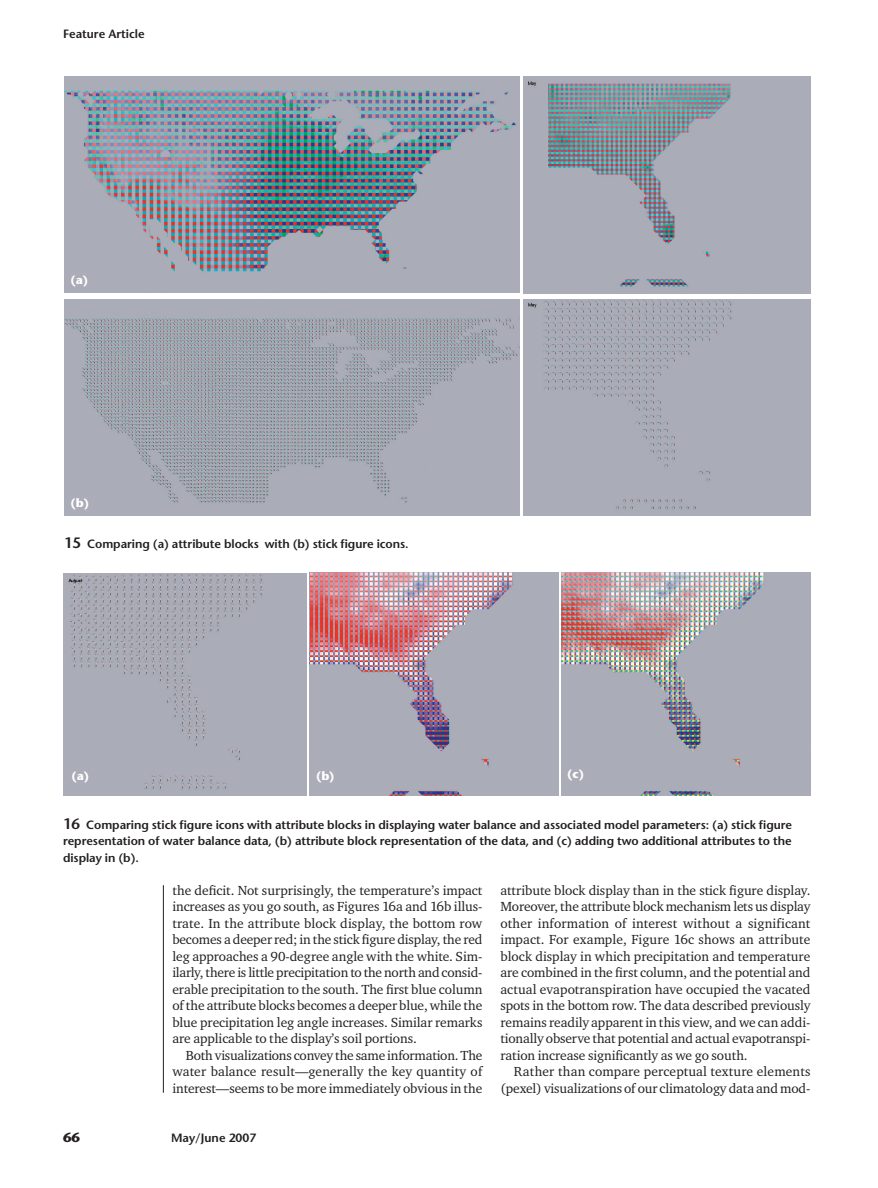
<style>
.page{position:relative;width:878px;height:1188px;background:#fff}
.page>*{position:absolute;margin:0;border:0;box-sizing:border-box;transform-origin:0 0}
.t1{font:13.5px/16.5px "Charter ITC";letter-spacing:-.005em;color:#231f20;text-align:justify}
.t2{font:700 13.5px "Stone Sans";color:#231f20}
.t3{font:600 12px/16.5px "Stone Sans";letter-spacing:-.005em;color:#231f20;text-align:justify}
.t4{font:700 12px "Stone Sans";color:#fff}
.s1{font-size:15px}
</style>
<div class="page">
<hr style="left:163px;top:885px;width:1px;height:208px;background:#231f20">
<img style="left:64px;top:76px;width:455px;height:217px">
<img style="left:523px;top:76px;width:287px;height:217px">
<img style="left:65px;top:299px;width:454px;height:217px">
<div style="left:523px;top:299px;width:287px;height:216px;background:#aaacb8"></div>
<img style="left:63px;top:573px;width:243px;height:222px">
<img style="left:310px;top:572px;width:248px;height:223px">
<img style="left:562px;top:573px;width:248px;height:223px">
<p class="t3" style="left:63px;top:27px;width:83px">Feature Article</p>
<p class="t4" style="left:70px;top:275px;width:19px">(a)</p>
<p class="t4" style="left:70px;top:498px;width:20px">(b)</p>
<p class="t3" style="left:64px;top:537px;width:346px"><span class="s1">15</span> Comparing (a) attribute blocks with (b) stick figure icons.</p>
<p class="t4" style="left:71px;top:771px;width:19px">(a)</p>
<p class="t4" style="left:316px;top:771px;width:20px">(b)</p>
<p class="t4" style="left:567px;top:769px;width:18px">(c)</p>
<p class="t3" style="left:63px;top:818px;width:730px"><span class="s1">16</span> Comparing stick figure icons with attribute blocks in displaying water balance and associated model parameters: (a) stick figure representation of water balance data, (b) attribute block representation of the data, and (c) adding two additional attributes to the display in (b).</p>
<p class="t1" style="left:172px;top:882px;width:311px">the deficit. Not surprisingly, the temperature’s impact increases as you go south, as Figures 16a and 16b illus&shy;trate. In the attribute block display, the bottom row becomes a deeper red; in the stick figure display, the red leg approaches a 90-degree angle with the white. Sim&shy;ilarly, there is little precipitation to the north and consid&shy;erable precipitation to the south. The first blue column of the attribute blocks becomes a deeper blue, while the blue precipitation leg angle increases. Similar remarks are applicable to the display’s soil portions.</p>
<p class="t1" style="left:172px;top:1047px;width:311px;text-indent:14px">Both visualizations convey the same information. The water balance result—generally the key quantity of interest—seems to be more immediately obvious in the</p>
<p class="t2" style="left:63px;top:1132px;width:19px">66</p>
<p class="t3" style="left:171px;top:1131px;width:87px">May/June 2007</p>
<p class="t1" style="left:500px;top:882px;width:311px">attribute block display than in the stick figure display.<br>Moreover, the attribute block mechanism lets us display other information of interest without a significant impact. For example, Figure 16c shows an attribute block display in which precipitation and temperature are combined in the first column, and the potential and actual evapotranspiration have occupied the vacated spots in the bottom row. The data described previously remains readily apparent in this view, and we can addi&shy;tionally observe that potential and actual evapotranspi&shy;ration increase significantly as we go south.</p>
<p class="t1" style="left:500px;top:1064px;width:311px;text-align:right">Rather than compare perceptual texture elements (pexel) visualizations of our climatology data and mod-</p>
</div>
